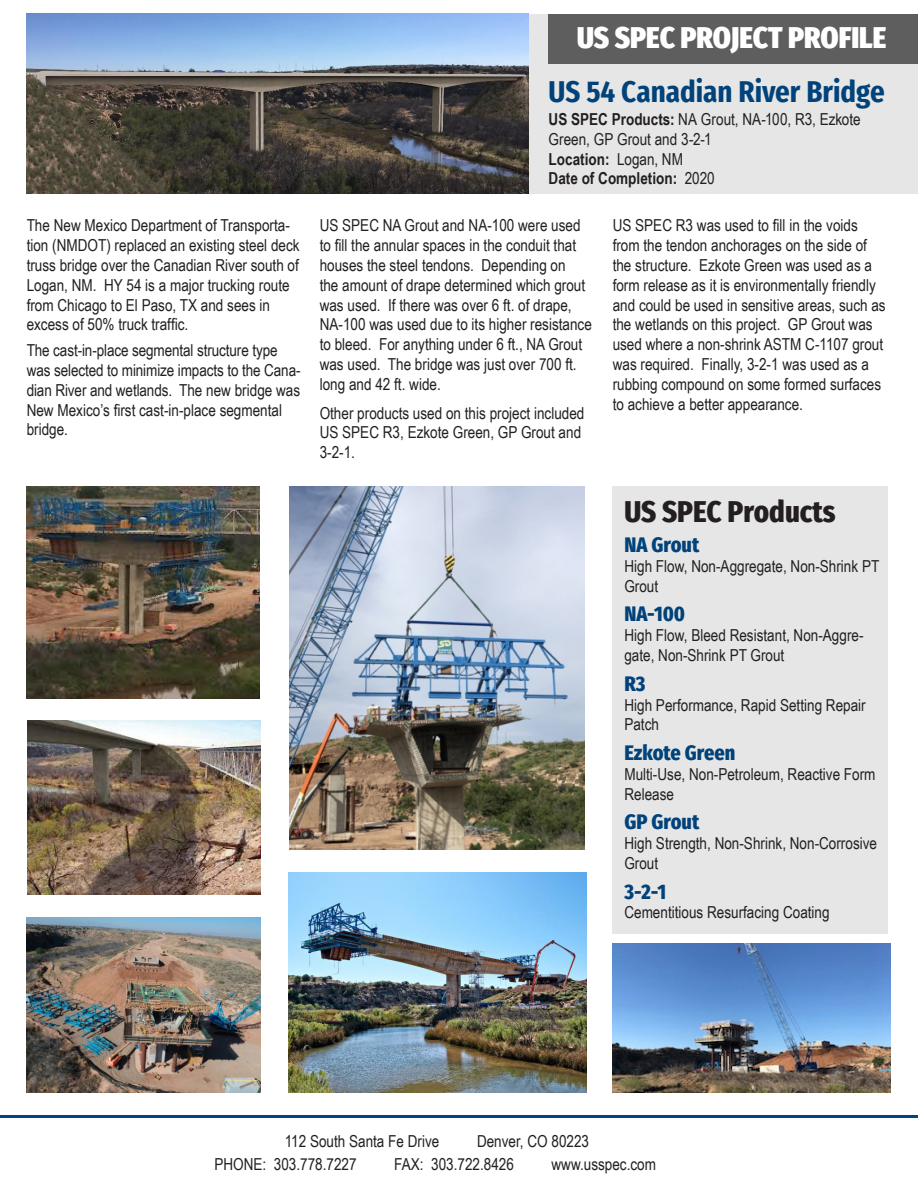
<style>
.page{position:relative;width:918px;height:1188px;background:#fff}
.page>*{position:absolute;margin:0;border:0;box-sizing:border-box;transform-origin:0 0}
.t1{font:700 30px "Fira Sans Condensed";color:#004279}
.t2{font:800 30px "Fira Sans Condensed";color:#fff}
.t3{font:800 30px "Fira Sans Condensed";color:#231f20}
.t4{font:800 21px "Fira Sans Condensed";color:#004279}
.t5{font:16.5px/19.8px "Arial Narrow";color:#231f20}
.t6{font:700 16.5px "Arial Narrow";color:#231f20}
.s1{font-weight:700}
.s2{font-weight:400}
</style>
<div class="page">
<div style="left:482px;top:14px;width:436px;height:180px;background:#e6e6e6"></div>
<div style="left:612px;top:486px;width:276px;height:448px;background:#e6e6e6"></div>
<div style="left:549px;top:14px;width:369px;height:49px;background:#5e5e5e"></div>
<hr style="left:0;top:1115px;width:918px;height:3px;background:#004684">
<img style="left:27px;top:14px;width:502px;height:180px">
<img style="left:289px;top:873px;width:297px;height:220px">
<img style="left:27px;top:917px;width:233px;height:176px">
<img style="left:289px;top:486px;width:295px;height:364px">
<img style="left:27px;top:720px;width:233px;height:175px">
<img style="left:27px;top:486px;width:232px;height:212px">
<img style="left:612px;top:943px;width:279px;height:150px">
<p class="t2" style="left:577px;top:10px;width:311px">US SPEC PROJECT PROFILE</p>
<p class="t5" style="left:27px;top:215px;width:274px">The New Mexico Department of Transporta&shy;tion (NMDOT) replaced an existing steel deck truss bridge over the Canadian River south of Logan, NM. HY 54 is a major trucking route from Chicago to El Paso, TX and sees in excess of 50% truck traffic.</p>
<p class="t5" style="left:27px;top:340px;width:275px">The cast-in-place segmental structure type was selected to minimize impacts to the Cana&shy;dian River and wetlands. The new bridge was New Mexico’s first cast-in-place segmental bridge.</p>
<p class="t1" style="left:549px;top:64px;width:338px">US 54 Canadian River Bridge</p>
<p class="t5" style="left:549px;top:109px;width:313px"><span class="s1">US SPEC Products:</span> NA Grout, NA-100, R3, Ezkote<br>Green, GP Grout and 3-2-1</p>
<p class="t6" style="left:549px;top:146px;width:136px">Location: <span class="s2">Logan, NM</span></p>
<p class="t6" style="left:549px;top:166px;width:168px">Date of Completion: <span class="s2">2020</span></p>
<p class="t5" style="left:320px;top:215px;width:274px">US SPEC NA Grout and NA-100 were used to fill the annular spaces in the conduit that houses the steel tendons. Depending on<br>the amount of drape determined which grout was used. If there was over 6 ft. of drape, NA-100 was used due to its higher resistance to bleed. For anything under 6 ft., NA Grout was used. The bridge was just over 700 ft. long and 42 ft. wide.</p>
<p class="t5" style="left:320px;top:402px;width:266px">Other products used on this project included<br>US SPEC R3, Ezkote Green, GP Grout and<br>3-2-1.</p>
<p class="t5" style="left:613px;top:215px;width:275px">US SPEC R3 was used to fill in the voids from the tendon anchorages on the side of the structure. Ezkote Green was used as a form release as it is environmentally friendly and could be used in sensitive areas, such as the wetlands on this project. GP Grout was used where a non-shrink ASTM C-1107 grout was required. Finally, 3-2-1 was used as a rubbing compound on some formed surfaces to achieve a better appearance.</p>
<p class="t3" style="left:624px;top:484px;width:213px">US SPEC Products</p>
<p class="t4" style="left:624px;top:526px;width:76px">NA Grout</p>
<p class="t5" style="left:624px;top:556px;width:256px">High Flow, Non-Aggregate, Non-Shrink PT<br>Grout</p>
<p class="t4" style="left:624px;top:595px;width:62px">NA-100</p>
<p class="t5" style="left:624px;top:625px;width:241px">High Flow, Bleed Resistant, Non-Aggre&shy;gate, Non-Shrink PT Grout</p>
<p class="t4" style="left:624px;top:664px;width:23px">R3</p>
<p class="t5" style="left:624px;top:694px;width:243px">High Performance, Rapid Setting Repair<br>Patch</p>
<p class="t4" style="left:624px;top:733px;width:112px">Ezkote Green</p>
<p class="t5" style="left:624px;top:764px;width:253px">Multi-Use, Non-Petroleum, Reactive Form<br>Release</p>
<p class="t4" style="left:624px;top:803px;width:76px">GP Grout</p>
<p class="t5" style="left:624px;top:833px;width:254px">High Strength, Non-Shrink, Non-Corrosive<br>Grout</p>
<p class="t4" style="left:624px;top:872px;width:43px">3-2-1</p>
<p class="t5" style="left:624px;top:902px;width:207px">Cementitious Resurfacing Coating</p>
<p class="t5" style="left:285px;top:1130px;width:156px">112 South Santa Fe Drive</p>
<p class="t5" style="left:477px;top:1130px;width:114px">Denver, CO 80223</p>
<p class="t5" style="left:214px;top:1154px;width:144px">PHONE: 303.778.7227</p>
<p class="t5" style="left:394px;top:1154px;width:121px">FAX: 303.722.8426</p>
<p class="t5" style="left:552px;top:1154px;width:106px">www.usspec.com</p>
</div>
